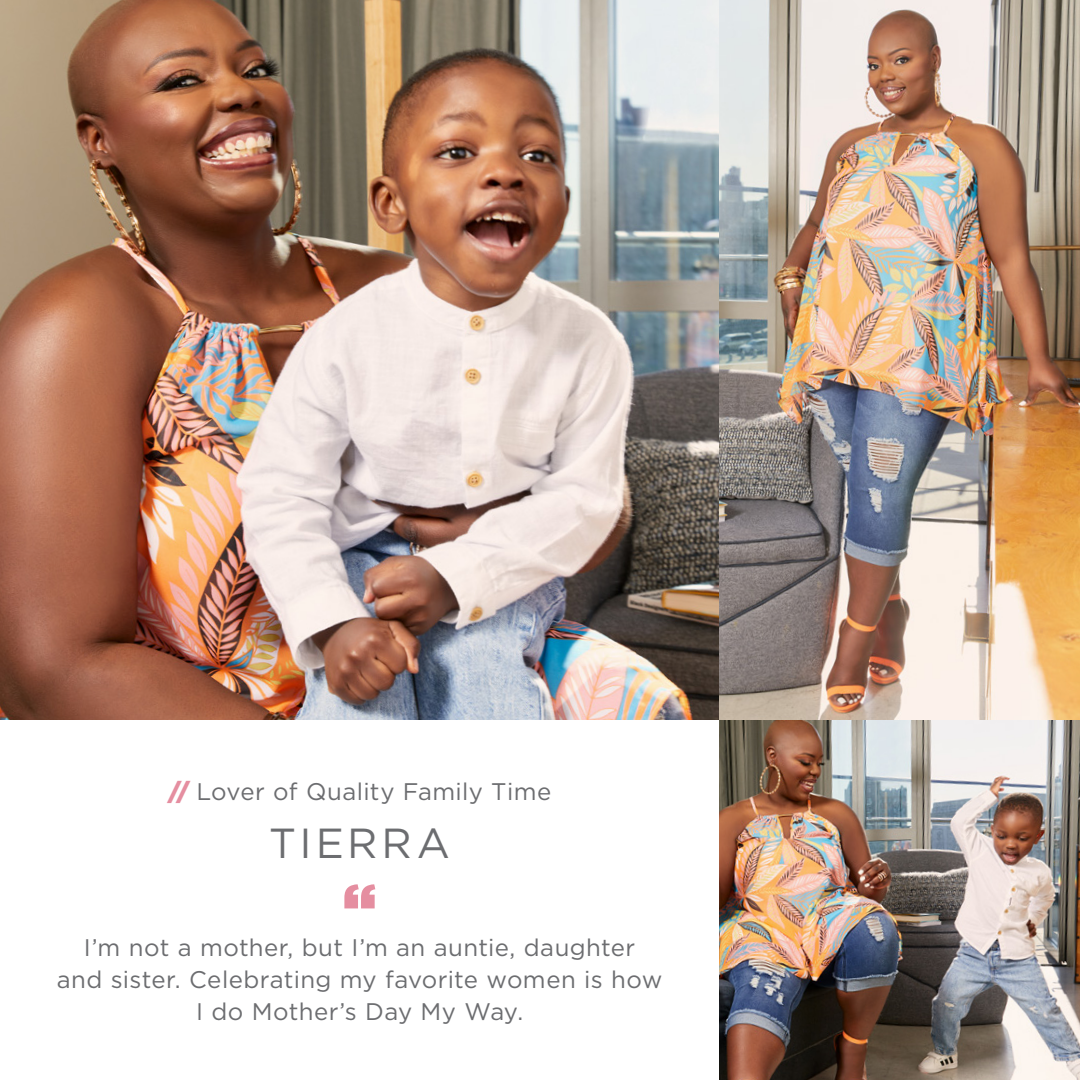
<style>
.page{position:relative;width:1080px;height:1080px;background:#fff}
.page>*{position:absolute;margin:0;border:0;box-sizing:border-box;transform-origin:0 0}
.t1{font:900 60px "Gotham";color:#e58ea0}
.t2{font:42px "Gotham";letter-spacing:.095em;color:#6c6d70}
.t3{font:24px/32px "Gotham";letter-spacing:.015em;color:#6c6d70;text-align:center}
.s1{font-weight:900;color:#e58ea0}
</style>
<div class="page">
<img style="left:0;top:0;width:720px;height:720px">
<img style="left:720px;top:0;width:360px;height:720px">
<img style="left:720px;top:720px;width:360px;height:360px">
<p class="t3" style="left:168px;top:775px;width:385px"><span class="s1">//</span> Lover of Quality Family Time</p>
<p class="t2" style="left:269px;top:816px;width:182px">TIERRA</p>
<p class="t1" style="left:343px;top:862px;width:35px">“</p>
<p class="t3" style="left:57px;top:931px;width:607px">I’m not a mother, but I’m an auntie, daughter<br>and sister. Celebrating my favorite women is how<br>I do Mother’s Day My Way.</p>
</div>
